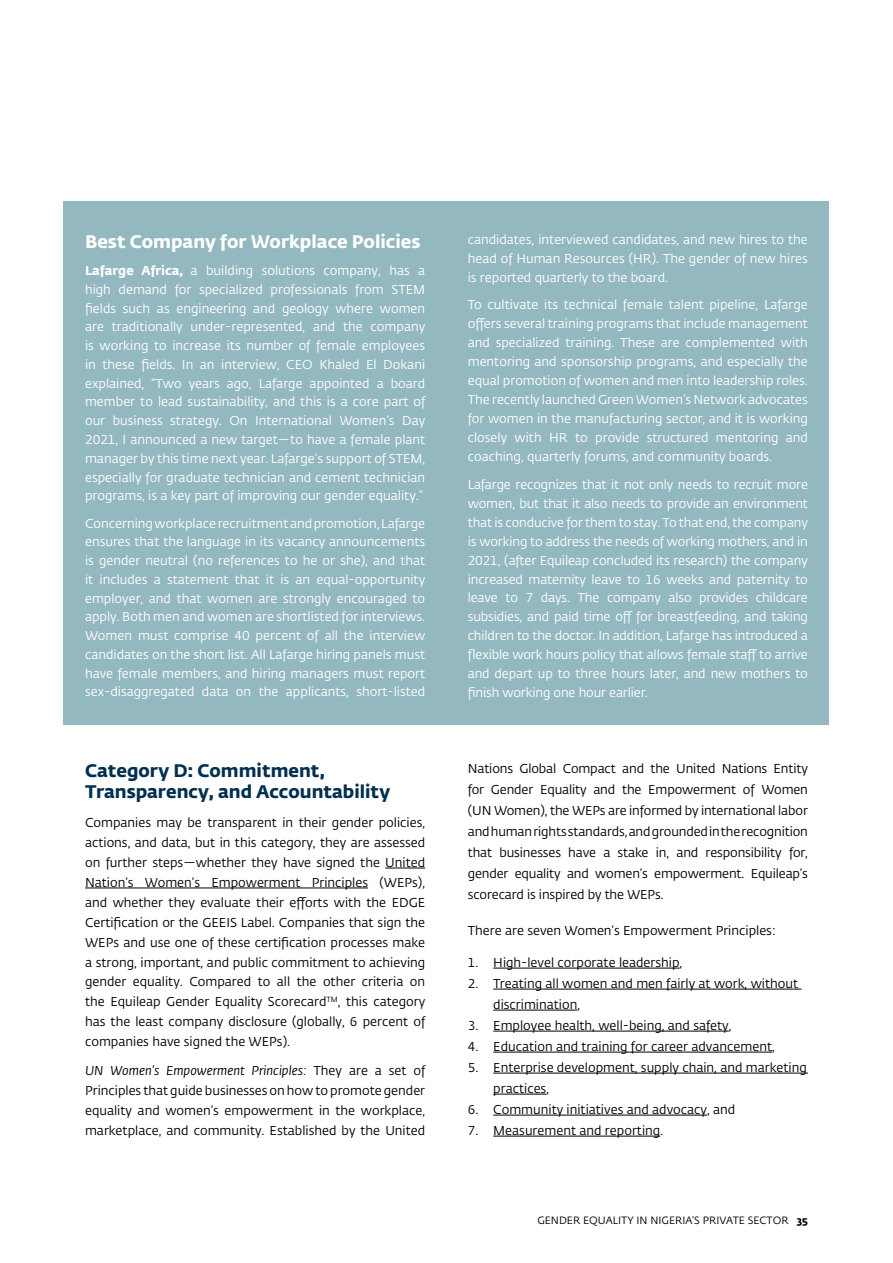
<style>
.page{position:relative;width:893px;height:1263px;background:#fff}
.page>*{position:absolute;margin:0;border:0;box-sizing:border-box;transform-origin:0 0}
.t1{font:700 18px/21px "Fedra Sans Std";color:#00304f}
.t2{font:700 18px "Fedra Sans Std";color:#fff}
.t3{font:12.75px/18.8px "Fedra Sans Std";color:#fff;text-align:justify}
.t4{font:12.75px/20px "Fedra Sans Std";color:#000;text-align:justify}
.t5{font:10.5px "Fedra Sans Std";color:#000}
.s1{font-weight:700}
.s2{font-style:italic}
</style>
<div class="page">
<div style="left:64px;top:201px;width:765px;height:523px;background:#94b8c0"></div>
<hr style="left:385px;top:868px;width:40px;height:1px;background:#000">
<hr style="left:85px;top:888px;width:283px;height:1px;background:#000">
<hr style="left:493px;top:968px;width:187px;height:1px;background:#000">
<hr style="left:493px;top:989px;width:308px;height:1px;background:#000">
<hr style="left:493px;top:1010px;width:84px;height:1px;background:#000">
<hr style="left:493px;top:1031px;width:236px;height:1px;background:#000">
<hr style="left:493px;top:1052px;width:279px;height:1px;background:#000">
<hr style="left:493px;top:1073px;width:315px;height:1px;background:#000">
<hr style="left:493px;top:1094px;width:53px;height:1px;background:#000">
<hr style="left:493px;top:1115px;width:214px;height:1px;background:#000">
<hr style="left:493px;top:1136px;width:167px;height:1px;background:#000">
<h1 class="t2" style="left:85px;top:230px;width:337px">Best Company for Workplace Policies</h1>
<p class="t3" style="left:85px;top:262px;width:342px"><span class="s1">Lafarge Africa,</span> a building solutions company, has a high demand for specialized professionals from STEM fields such as engineering and geology where women are traditionally under-represented, and the company is working to increase its number of female employees in these fields. In an interview, CEO Khaled El Dokani explained, “Two years ago, Lafarge appointed a board member to lead sustainability, and this is a core part of our business strategy. On International Women’s Day 2021, I announced a new target—to have a female plant manager by this time next year. Lafarge’s support of STEM, especially for graduate technician and cement technician programs, is a key part of improving our gender equality.”</p>
<p class="t3" style="left:85px;top:514px;width:342px">Concerning workplace recruitment and promotion, Lafarge ensures that the language in its vacancy announcements is gender neutral (no references to he or she), and that it includes a statement that it is an equal-opportunity employer, and that women are strongly encouraged to apply. Both men and women are shortlisted for interviews.<br>Women must comprise 40 percent of all the interview candidates on the short list. All Lafarge hiring panels must have female members, and hiring managers must report sex-disaggregated data on the applicants, short-listed</p>
<h1 class="t1" style="left:85px;top:760px;width:307px">Category D: Commitment,<br>Transparency, and Accountability</h1>
<p class="t4" style="left:85px;top:812px;width:342px">Companies may be transparent in their gender policies, actions, and data, but in this category, they are assessed on further steps—whether they have signed the United Nation’s Women’s Empowerment Principles (WEPs), and whether they evaluate their efforts with the EDGE Certification or the GEEIS Label. Companies that sign the WEPs and use one of these certification processes make a strong, important, and public commitment to achieving gender equality. Compared to all the other criteria on the Equileap Gender Equality Scorecard<sup>TM</sup>, this category has the least company disclosure (globally, 6 percent of companies have signed the WEPs).</p>
<p class="t4" style="left:85px;top:1060px;width:342px"><span class="s2">UN Women’s Empowerment Principles:</span> They are a set of Principles that guide businesses on how to promote gender equality and women’s empowerment in the workplace, marketplace, and community. Established by the United</p>
<p class="t3" style="left:468px;top:230px;width:342px">candidates, interviewed candidates, and new hires to the head of Human Resources (HR). The gender of new hires is reported quarterly to the board.</p>
<p class="t3" style="left:468px;top:296px;width:342px">To cultivate its technical female talent pipeline, Lafarge offers several training programs that include management and specialized training. These are complemented with mentoring and sponsorship programs, and especially the equal promotion of women and men into leadership roles.<br>The recently launched Green Women’s Network advocates for women in the manufacturing sector, and it is working closely with HR to provide structured mentoring and coaching, quarterly forums, and community boards.</p>
<p class="t3" style="left:468px;top:475px;width:342px">Lafarge recognizes that it not only needs to recruit more women, but that it also needs to provide an environment that is conducive for them to stay. To that end, the company is working to address the needs of working mothers, and in 2021, (after Equileap concluded its research) the company increased maternity leave to 16 weeks and paternity to leave to 7 days. The company also provides childcare subsidies, and paid time off for breastfeeding, and taking children to the doctor. In addition, Lafarge has introduced a flexible work hours policy that allows female staff to arrive and depart up to three hours later, and new mothers to finish working one hour earlier.</p>
<p class="t4" style="left:468px;top:758px;width:342px;line-height:21px">Nations Global Compact and the United Nations Entity for Gender Equality and the Empowerment of Women (UN Women), the WEPs are informed by international labor and human rights standards, and grounded in the recognition that businesses have a stake in, and responsibility for, gender equality and women’s empowerment. Equileap’s scorecard is inspired by the WEPs.</p>
<p class="t4" style="left:468px;top:921px;width:309px">There are seven Women’s Empowerment Principles:</p>
<p class="t4" style="left:468px;top:952px;width:216px">1. High-level corporate leadership,</p>
<p class="t4" style="left:493px;top:973px;width:306px;line-height:21px;text-indent:-26px">2. Treating all women and men fairly at work, without discrimination,</p>
<p class="t4" style="left:468px;top:1015px;width:265px">3. Employee health, well-being, and safety,</p>
<p class="t4" style="left:468px;top:1036px;width:309px">4. Education and training for career advancement,</p>
<p class="t4" style="left:493px;top:1057px;width:315px;line-height:21px;text-indent:-26px">5. Enterprise development, supply chain, and marketing practices,</p>
<p class="t4" style="left:468px;top:1099px;width:269px">6. Community initiatives and advocacy, and</p>
<p class="t4" style="left:468px;top:1120px;width:197px">7. Measurement and reporting.</p>
<p class="t5" style="left:537px;top:1214px;width:272px">GENDER EQUALITY IN NIGERIA’S PRIVATE SECTOR <span class="s1">35</span></p>
</div>
